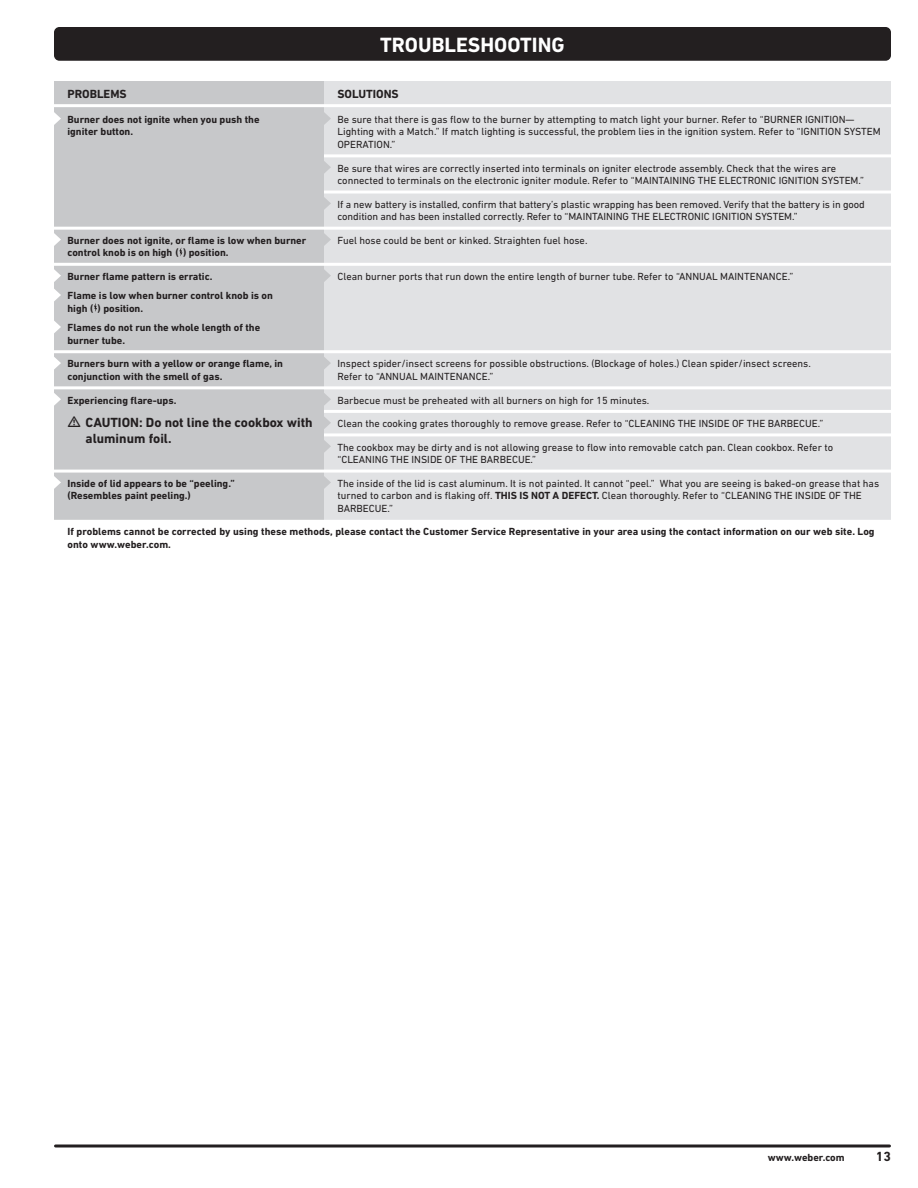
<style>
.page{position:relative;width:918px;height:1188px;background:#fff}
.page>*{position:absolute;margin:0;border:0;box-sizing:border-box;transform-origin:0 0}
.t1{font:700 21px "DIN Next LT Pro";color:#fff}
.t2{font:700 13.5px/16.2px "DIN Next LT Pro";color:#231f20}
.t3{font:700 12px "DIN Next LT Pro";color:#231f20}
.t4{font:10.5px/12.6px "DIN Next LT Pro";color:#231f20}
.t5{font:700 10.5px/12.6px "DIN Next LT Pro";color:#231f20}
.s1{font-weight:700}
</style>
<div class="page">
<div style="left:54px;top:27px;width:837px;height:34px;background:#231f20;border-radius:5px"></div>
<svg style="left:56px;top:1144px;width:834px;height:4px;background:#595657"></svg>
<div style="left:54px;top:81px;width:270px;height:439px;background:#c7c8ca"></div>
<div style="left:324px;top:81px;width:567px;height:439px;background:#e1e2e4"></div>
<hr style="left:54px;top:104px;width:270px;height:3px;background:#fff">
<hr style="left:324px;top:104px;width:567px;height:3px;background:#fff">
<hr style="left:324px;top:154px;width:567px;height:3px;background:#fff">
<hr style="left:324px;top:191px;width:567px;height:3px;background:#fff">
<hr style="left:54px;top:227px;width:270px;height:3px;background:#fff">
<hr style="left:324px;top:227px;width:567px;height:3px;background:#fff">
<hr style="left:54px;top:263px;width:270px;height:3px;background:#fff">
<hr style="left:324px;top:263px;width:567px;height:3px;background:#fff">
<hr style="left:54px;top:350px;width:270px;height:3px;background:#fff">
<hr style="left:324px;top:350px;width:567px;height:3px;background:#fff">
<hr style="left:54px;top:386px;width:270px;height:3px;background:#fff">
<hr style="left:324px;top:386px;width:567px;height:3px;background:#fff">
<hr style="left:324px;top:410px;width:567px;height:3px;background:#fff">
<hr style="left:324px;top:433px;width:567px;height:3px;background:#fff">
<hr style="left:54px;top:470px;width:270px;height:3px;background:#fff">
<hr style="left:324px;top:470px;width:567px;height:3px;background:#fff">
<svg style="left:179px;top:247px;width:3px;height:9px"></svg>
<svg style="left:94px;top:303px;width:3px;height:9px"></svg>
<svg style="left:54px;top:112px;width:7px;height:13px"></svg>
<svg style="left:324px;top:112px;width:7px;height:13px"></svg>
<svg style="left:324px;top:161px;width:7px;height:13px"></svg>
<svg style="left:324px;top:197px;width:7px;height:13px"></svg>
<svg style="left:54px;top:233px;width:7px;height:13px"></svg>
<svg style="left:324px;top:233px;width:7px;height:13px"></svg>
<svg style="left:54px;top:269px;width:7px;height:13px"></svg>
<svg style="left:54px;top:289px;width:7px;height:12px"></svg>
<svg style="left:54px;top:321px;width:7px;height:12px"></svg>
<svg style="left:324px;top:269px;width:7px;height:13px"></svg>
<svg style="left:54px;top:357px;width:7px;height:13px"></svg>
<svg style="left:324px;top:357px;width:7px;height:13px"></svg>
<svg style="left:54px;top:393px;width:7px;height:13px"></svg>
<svg style="left:324px;top:393px;width:7px;height:13px"></svg>
<svg style="left:324px;top:416px;width:7px;height:13px"></svg>
<svg style="left:324px;top:440px;width:7px;height:13px"></svg>
<svg style="left:54px;top:476px;width:7px;height:13px"></svg>
<svg style="left:324px;top:476px;width:7px;height:13px"></svg>
<svg style="left:68px;top:416px;width:12px;height:11px"></svg>
<h1 class="t1" style="left:380px;top:32px;width:186px">TROUBLESHOOTING</h1>
<p class="t3" style="left:68px;top:87px;width:61px">PROBLEMS</p>
<p class="t3" style="left:338px;top:87px;width:63px">SOLUTIONS</p>
<p class="t5" style="left:68px;top:113px;width:194px">Burner does not ignite when you push the igniter button.</p>
<p class="t4" style="left:337px;top:113px;width:545px">Be sure that there is gas flow to the burner by attempting to match light your burner. Refer to “BURNER IGNITION—<br>Lighting with a Match.” If match lighting is successful, the problem lies in the ignition system. Refer to “IGNITION SYSTEM<br>OPERATION.”</p>
<p class="t4" style="left:337px;top:162px;width:528px">Be sure that wires are correctly inserted into terminals on igniter electrode assembly. Check that the wires are connected to terminals on the electronic igniter module. Refer to “MAINTAINING THE ELECTRONIC IGNITION SYSTEM.”</p>
<p class="t4" style="left:337px;top:198px;width:529px">If a new battery is installed, confirm that battery’s plastic wrapping has been removed. Verify that the battery is in good condition and has been installed correctly. Refer to “MAINTAINING THE ELECTRONIC IGNITION SYSTEM.”</p>
<p class="t5" style="left:68px;top:234px;width:240px">Burner does not ignite, or flame is low when burner control knob is on high ( ) position.</p>
<p class="t4" style="left:337px;top:234px;width:251px">Fuel hose could be bent or kinked. Straighten fuel hose.</p>
<p class="t5" style="left:68px;top:267px;width:207px;line-height:19.4px">Burner flame pattern is erratic.<br>Flame is low when burner control knob is on</p>
<p class="t5" style="left:68px;top:299px;width:194px;line-height:19.4px">high ( ) position.<br>Flames do not run the whole length of the</p>
<p class="t5" style="left:68px;top:334px;width:59px">burner tube.</p>
<p class="t4" style="left:338px;top:270px;width:457px">Clean burner ports that run down the entire length of burner tube. Refer to “ANNUAL MAINTENANCE.”</p>
<p class="t5" style="left:68px;top:358px;width:217px">Burners burn with a yellow or orange flame, in conjunction with the smell of gas.</p>
<p class="t4" style="left:338px;top:357px;width:475px">Inspect spider/insect screens for possible obstructions. (Blockage of holes.) Clean spider/insect screens.<br>Refer to “ANNUAL MAINTENANCE.”</p>
<p class="t5" style="left:68px;top:394px;width:110px">Experiencing flare-ups.</p>
<p class="t2" style="left:86px;top:414px;width:229px">CAUTION: Do not line the cookbox with aluminum foil.</p>
<p class="t4" style="left:338px;top:394px;width:313px">Barbecue must be preheated with all burners on high for 15 minutes.</p>
<p class="t4" style="left:338px;top:417px;width:487px">Clean the cooking grates thoroughly to remove grease. Refer to “CLEANING THE INSIDE OF THE BARBECUE.”</p>
<p class="t4" style="left:337px;top:441px;width:497px">The cookbox may be dirty and is not allowing grease to flow into removable catch pan. Clean cookbox. Refer to “CLEANING THE INSIDE OF THE BARBECUE.”</p>
<p class="t5" style="left:68px;top:477px;width:169px">Inside of lid appears to be “peeling.” (Resembles paint peeling.)</p>
<p class="t4" style="left:337px;top:477px;width:543px">The inside of the lid is cast aluminum. It is not painted. It cannot “peel.” What you are seeing is baked-on grease that has turned to carbon and is flaking off. <span class="s1">THIS IS NOT A DEFECT.</span> Clean thoroughly. Refer to “CLEANING THE INSIDE OF THE<br>BARBECUE.”</p>
<p class="t5" style="left:68px;top:526px;width:809px">If problems cannot be corrected by using these methods, please contact the Customer Service Representative in your area using the contact information on our web site. Log onto www.weber.com.</p>
<p class="t5" style="left:768px;top:1151px;width:78px">www.weber.com</p>
<p class="t2" style="left:876px;top:1148px;width:17px">13</p>
</div>
